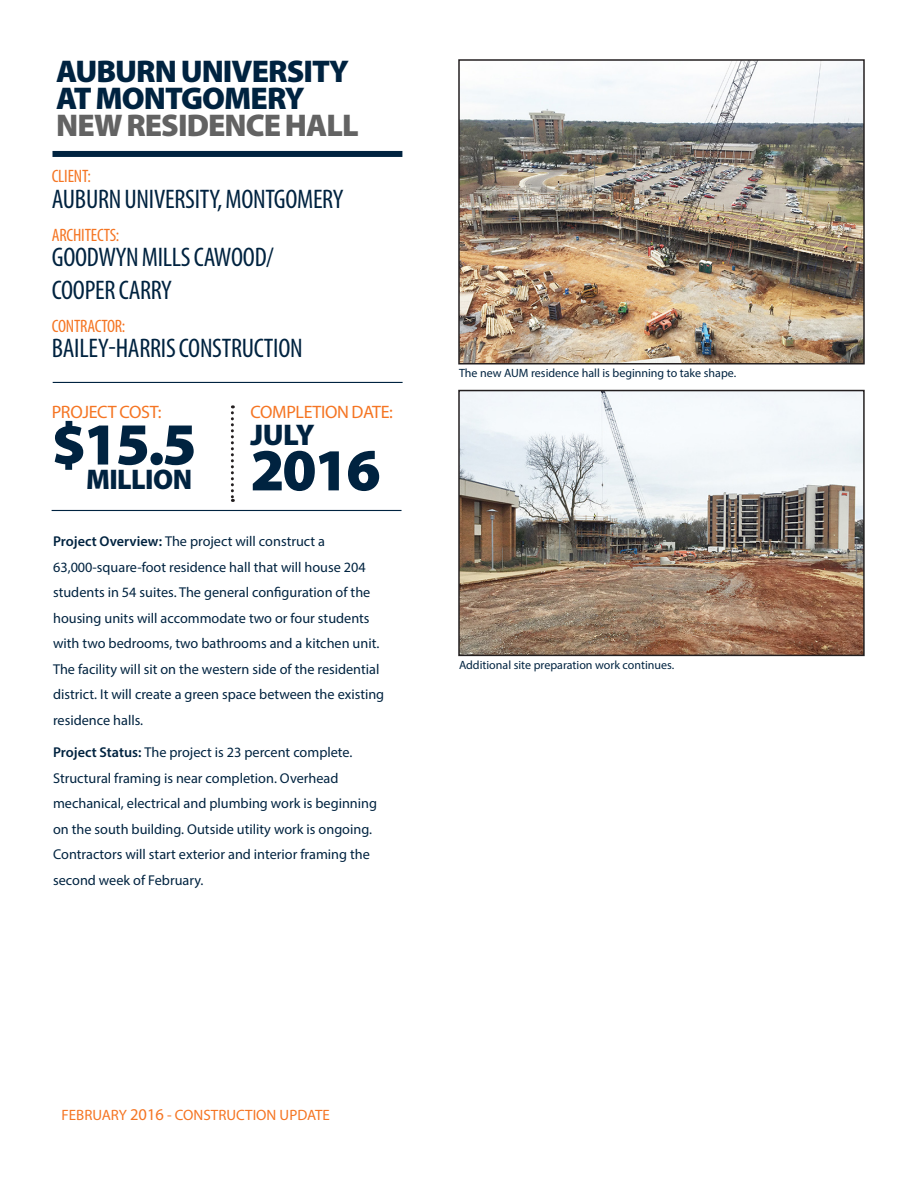
<style>
.page{position:relative;width:918px;height:1188px;background:#fff}
.page>*{position:absolute;margin:0;border:0;box-sizing:border-box;transform-origin:0 0}
.t1{font:900 60px "Myriad Pro";letter-spacing:-.04em;color:#002340}
.t2{font:900 31.5px/27px "Myriad Pro";letter-spacing:-.03em;color:#002340}
.t3{font:900 30px "Myriad Pro";color:#002340}
.t4{font:900 28.5px "Myriad Pro";letter-spacing:-.02em;color:#002340}
.t5{font:condensed 27px "Myriad Pro";letter-spacing:-.01em;color:#002340}
.t6{font:condensed 18px "Myriad Pro";letter-spacing:-.01em;color:#f57523}
.t7{font:18px "Myriad Pro";letter-spacing:-.02em;color:#f57523}
.t8{font:15px "Myriad Pro";color:#f57523}
.t9{font:14.25px/25.5px "Myriad Pro";color:#002340}
.t10{font:12px "Myriad Pro";color:#002340}
.s1{color:#636363}
.s2{font-weight:600}
.s3{font-size:16.5px}
</style>
<div class="page">
<hr style="left:53px;top:382px;width:350px;height:1px;background:#002340">
<hr style="left:52px;top:510px;width:350px;height:1px;background:#002340">
<div style="left:52px;top:151px;width:350px;height:6px;background:#002340"></div>
<svg style="left:231px;top:405px;width:3px;height:97px"></svg>
<img style="left:461px;top:62px;width:401px;height:299px">
<div style="left:458px;top:59px;width:407px;height:305px;border:2px solid #231f20"></div>
<img style="left:461px;top:393px;width:401px;height:260px">
<div style="left:458px;top:390px;width:407px;height:266px;border:2px solid #231f20"></div>
<p class="t2" style="left:56px;top:56px;width:304px">AUBURN UNIVERSITY<br>AT MONTGOMERY<br><span class="s1">NEW RESIDENCE HALL</span></p>
<p class="t6" style="left:52px;top:165px;width:41px">CLIENT:</p>
<p class="t5" style="left:52px;top:183px;width:293px">AUBURN UNIVERSITY, MONTGOMERY</p>
<p class="t6" style="left:52px;top:224px;width:69px">ARCHITECTS:</p>
<p class="t5" style="left:52px;top:241px;width:223px">GOODWYN MILLS CAWOOD/</p>
<p class="t5" style="left:52px;top:274px;width:122px">COOPER CARRY</p>
<p class="t6" style="left:52px;top:315px;width:75px">CONTRACTOR:</p>
<p class="t5" style="left:52px;top:331px;width:252px">BAILEY-HARRIS CONSTRUCTION</p>
<p class="t7" style="left:52px;top:401px;width:111px">PROJECT COST:</p>
<p class="t1" style="left:52px;top:404px;width:146px">$15.5</p>
<p class="t4" style="left:86px;top:460px;width:108px">MILLION</p>
<p class="t7" style="left:250px;top:401px;width:144px">COMPLETION DATE:</p>
<p class="t3" style="left:251px;top:415px;width:65px">JULY</p>
<p class="t1" style="left:250px;top:430px;width:132px">2016</p>
<p class="t9" style="left:53px;top:529px;width:333px"><span class="s2">Project Overview:</span> The project will construct a 63,000-square-foot residence hall that will house 204 students in 54 suites. The general configuration of the housing units will accommodate two or four students with two bedrooms, two bathrooms and a kitchen unit.<br>The facility will sit on the western side of the residential district. It will create a green space between the existing residence halls.</p>
<p class="t9" style="left:53px;top:739px;width:325px"><span class="s2">Project Status:</span> The project is 23 percent complete.<br>Structural framing is near completion. Overhead mechanical, electrical and plumbing work is beginning on the south building. Outside utility work is ongoing.<br>Contractors will start exterior and interior framing the second week of February.</p>
<p class="t10" style="left:459px;top:366px;width:279px">The new AUM residence hall is beginning to take shape.</p>
<p class="t10" style="left:459px;top:657px;width:217px">Additional site preparation work continues.</p>
<p class="t8" style="left:62px;top:1106px;width:270px">FEBRUARY <span class="s3">2016</span> - CONSTRUCTION UPDATE</p>
</div>
